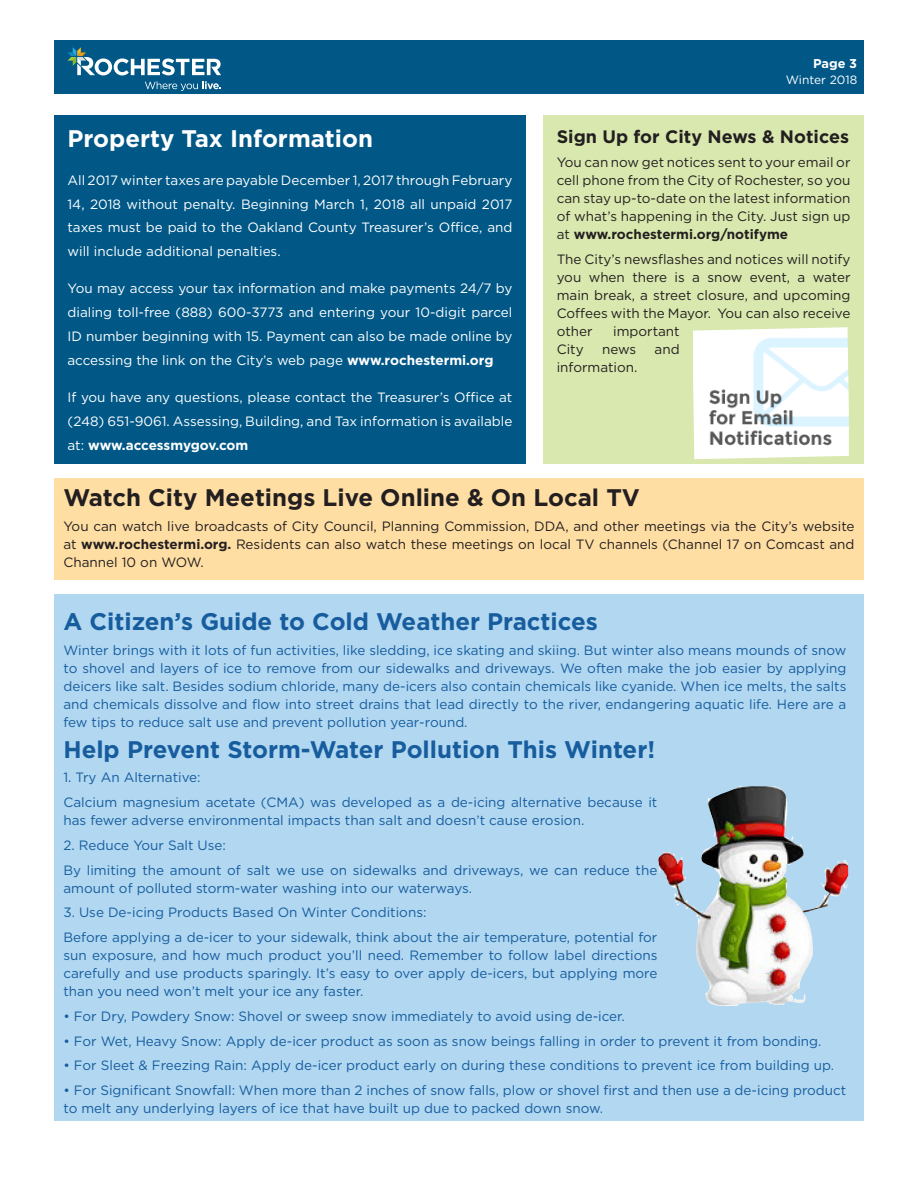
<style>
.page{position:relative;width:918px;height:1188px;background:#fff}
.page>*{position:absolute;margin:0;border:0;box-sizing:border-box;transform-origin:0 0}
.Article_Text_-_White{font:700 24px "Gotham";color:#175d9e}
.Article_Text_-_White-2{font:700 24px "Gotham";color:#231f20}
.Subhead_-_Black{font:700 24px "Gotham";color:#fff}
.Subhead_-_Black-2{font:700 18px "Gotham";color:#231f20}
.Article_Text_-_White-3{font:13.5px/18px "Gotham";color:#175d9e}
.Subhead_-_Black-3{font:13.5px/23.9px "Gotham";color:#fff;text-align:justify}
.Article_Text{font:13.5px/18px "Gotham";color:#231f20;text-align:justify}
.Article_Text_-_White-4{font:13.5px/18px "Gotham";color:#231f20;text-align:justify}
.Page_No{font:700 12.75px "Gotham";color:#fff}
.Issue_Stamp_Small{font:12px "Gotham";color:#fff}
.s1{font-weight:700}
</style>
<div class="page">
<div style="left:54px;top:40px;width:810px;height:54px;background:#015887"></div>
<svg style="left:145px;top:81px;width:76px;height:10px"></svg>
<svg style="left:68px;top:47px;width:153px;height:28px"></svg>
<div style="left:54px;top:115px;width:472px;height:348px;background:#015887"></div>
<div style="left:543px;top:115px;width:321px;height:348px;background:#d9e8ae"></div>
<div style="left:54px;top:594px;width:810px;height:526px;background:#b1d7f1"></div>
<div style="left:54px;top:478px;width:810px;height:102px;background:#ffdea4"></div>
<img style="left:658px;top:786px;width:190px;height:220px">
<img style="left:693px;top:327px;width:156px;height:132px">
<p class="Subhead_-_Black" style="left:68px;top:123px;width:307px">Property Tax Information</p>
<p class="Subhead_-_Black-3" style="left:68px;top:168px;width:447px">All 2017 winter taxes are payable December 1, 2017 through February 14, 2018 without penalty. Beginning March 1, 2018 all unpaid 2017 taxes must be paid to the Oakland County Treasurer’s Office, and will include additional penalties.</p>
<p class="Subhead_-_Black-3" style="left:68px;top:276px;width:446px">You may access your tax information and make payments 24/7 by dialing toll-free (888) 600-3773 and entering your 10-digit parcel ID number beginning with 15. Payment can also be made online by accessing the link on the City’s web page <span class="s1">www.rochestermi.org</span></p>
<p class="Subhead_-_Black-3" style="left:68px;top:385px;width:446px">If you have any questions, please contact the Treasurer’s Office at (248) 651-9061. Assessing, Building, and Tax information is available at: <span class="s1">www.accessmygov.com</span></p>
<p class="Page_No" style="left:813px;top:55px;width:46px">Page 3</p>
<p class="Issue_Stamp_Small" style="left:786px;top:72px;width:73px">Winter 2018</p>
<p class="Subhead_-_Black-2" style="left:557px;top:124px;width:294px">Sign Up for City News &amp; Notices</p>
<p class="Article_Text" style="left:557px;top:153px;width:295px">You can now get notices sent to your email or cell phone from the City of Rochester, so you can stay up-to-date on the latest information of what’s happening in the City. Just sign up at <span class="s1">www.rochestermi.org/notifyme</span></p>
<p class="Article_Text" style="left:557px;top:250px;width:295px">The City’s newsflashes and notices will notify you when there is a snow event, a water main break, a street closure, and upcoming Coffees with the Mayor. You can also receive other</p>
<p class="Article_Text" style="left:613px;top:322px;width:68px">important</p>
<p class="Article_Text" style="left:557px;top:340px;width:28px">City</p>
<p class="Article_Text" style="left:602px;top:340px;width:36px">news</p>
<p class="Article_Text" style="left:655px;top:340px;width:27px">and</p>
<p class="Article_Text" style="left:557px;top:358px;width:82px">information.</p>
<p class="Article_Text_-_White-2" style="left:63px;top:481px;width:578px">Watch City Meetings Live Online &amp; On Local TV</p>
<p class="Article_Text_-_White-4" style="left:63px;top:517px;width:793px">You can watch live broadcasts of City Council, Planning Commission, DDA, and other meetings via the City’s website at <span class="s1">www.rochestermi.org.</span> Residents can also watch these meetings on local TV channels (Channel 17 on Comcast and Channel 10 on WOW.</p>
<p class="Article_Text_-_White" style="left:63px;top:606px;width:536px">A Citizen’s Guide to Cold Weather Practices</p>
<p class="Article_Text_-_White-3" style="left:63px;top:641px;width:785px;text-align:justify">Winter brings with it lots of fun activities, like sledding, ice skating and skiing. But winter also means mounds of snow to shovel and layers of ice to remove from our sidewalks and driveways. We often make the job easier by applying deicers like salt. Besides sodium chloride, many de-icers also contain chemicals like cyanide. When ice melts, the salts and chemicals dissolve and flow into street drains that lead directly to the river, endangering aquatic life. Here are a few tips to reduce salt use and prevent pollution year-round.</p>
<p class="Article_Text_-_White" style="left:63px;top:733px;width:593px">Help Prevent Storm-Water Pollution This Winter!</p>
<p class="Article_Text_-_White-3" style="left:63px;top:768px;width:139px">1. Try An Alternative:</p>
<p class="Article_Text_-_White-3" style="left:63px;top:793px;width:595px">Calcium magnesium acetate (CMA) was developed as a de-icing alternative because it has fewer adverse environmental impacts than salt and doesn’t cause erosion.</p>
<p class="Article_Text_-_White-3" style="left:63px;top:836px;width:164px">2. Reduce Your Salt Use:</p>
<p class="Article_Text_-_White-3" style="left:63px;top:860px;width:595px">By limiting the amount of salt we use on sidewalks and driveways, we can reduce the amount of polluted storm-water washing into our waterways.</p>
<p class="Article_Text_-_White-3" style="left:63px;top:903px;width:365px">3. Use De-icing Products Based On Winter Conditions:</p>
<p class="Article_Text_-_White-3" style="left:63px;top:928px;width:596px;text-align:justify">Before applying a de-icer to your sidewalk, think about the air temperature, potential for sun exposure, and how much product you’ll need. Remember to follow label directions carefully and use products sparingly. It’s easy to over apply de-icers, but applying more than you need won’t melt your ice any faster.</p>
<p class="Article_Text_-_White-3" style="left:63px;top:1007px;width:563px">• For Dry, Powdery Snow: Shovel or sweep snow immediately to avoid using de-icer.</p>
<p class="Article_Text_-_White-3" style="left:63px;top:1031px;width:760px">• For Wet, Heavy Snow: Apply de-icer product as soon as snow beings falling in order to prevent it from bonding.</p>
<p class="Article_Text_-_White-3" style="left:63px;top:1056px;width:772px">• For Sleet &amp; Freezing Rain: Apply de-icer product early on during these conditions to prevent ice from building up.</p>
<p class="Article_Text_-_White-3" style="left:63px;top:1081px;width:784px">• For Significant Snowfall: When more than 2 inches of snow falls, plow or shovel first and then use a de-icing product to melt any underlying layers of ice that have built up due to packed down snow.</p>
</div>
